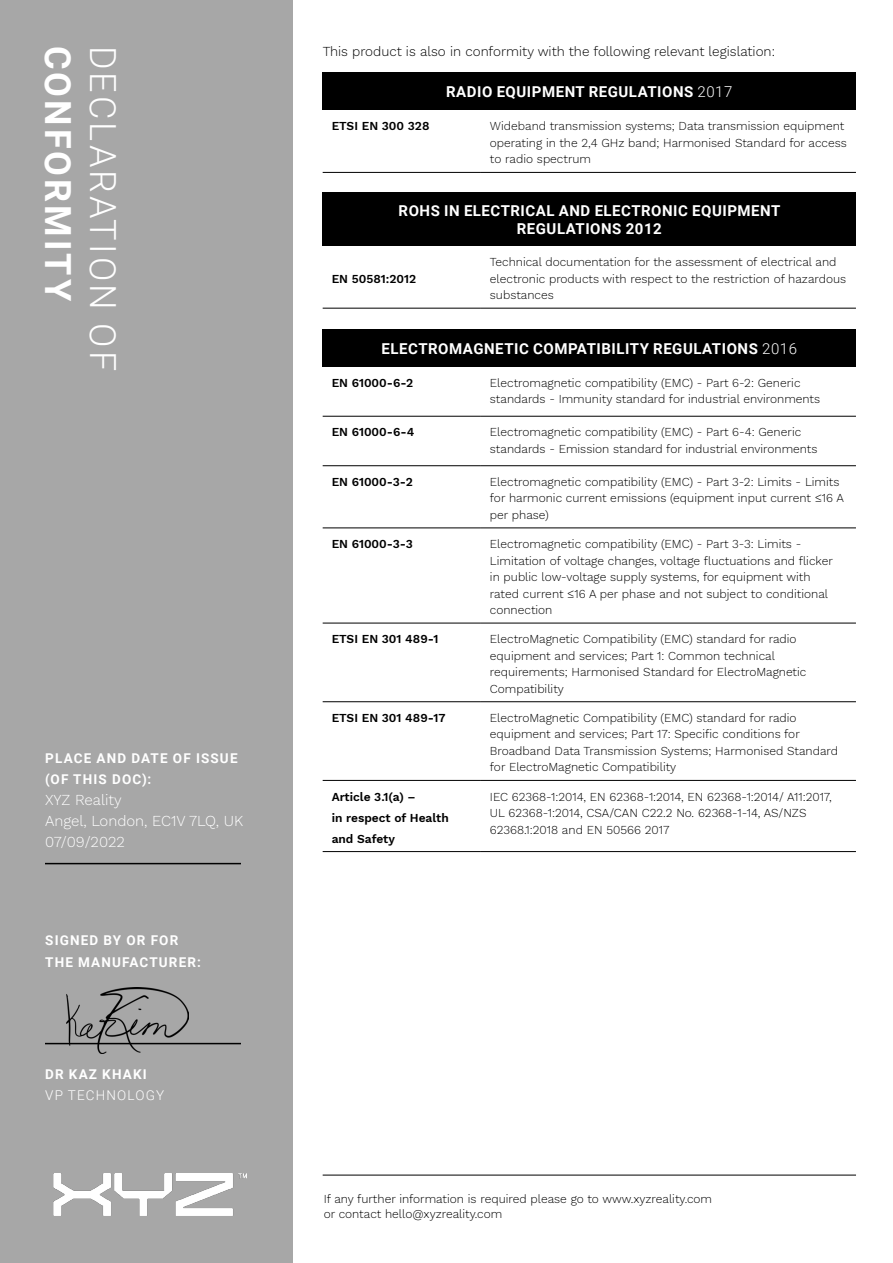
<style>
.page{position:relative;width:893px;height:1263px;background:#fff}
.page>*{position:absolute;margin:0;border:0;box-sizing:border-box;transform-origin:0 0}
.t1{font:300 36px "Roboto";letter-spacing:.085em;color:#fff}
.t2{font:700 36px "Roboto";letter-spacing:.085em;color:#fff}
.t3{font:700 15px/18px "Roboto";letter-spacing:.035em;color:#fff;text-align:center}
.t4{font:300 15px/21px "Work Sans";color:#fff}
.t5{font:700 13.5px/22.5px "Roboto";letter-spacing:.085em;color:#fff}
.t6{font:300 13.5px "Work Sans";color:#000}
.t7{font:300 13.5px "Roboto";letter-spacing:.085em;color:#fff}
.t8{font:300 12px/16.5px "Work Sans";color:#000}
.t9{font:600 12px/21px "Work Sans";color:#000}
.s1{font-weight:300}
</style>
<div class="page">
<div style="left:0;top:0;width:293px;height:1263px;background:#a7a7a7"></div>
<hr style="left:45px;top:863px;width:196px;height:1px;background:#000">
<hr style="left:45px;top:1043px;width:196px;height:1px;background:#000">
<img style="left:67px;top:987px;width:122px;height:67px">
<img style="left:53px;top:1173px;width:194px;height:42px">
<div style="left:323px;top:329px;width:533px;height:38px;background:#000"></div>
<hr style="left:323px;top:416px;width:158px;height:1px;background:#000">
<hr style="left:481px;top:416px;width:375px;height:1px;background:#000">
<hr style="left:323px;top:465px;width:158px;height:1px;background:#000">
<hr style="left:481px;top:465px;width:375px;height:1px;background:#000">
<hr style="left:323px;top:527px;width:158px;height:1px;background:#000">
<hr style="left:481px;top:527px;width:375px;height:1px;background:#000">
<hr style="left:323px;top:623px;width:158px;height:1px;background:#000">
<hr style="left:481px;top:623px;width:375px;height:1px;background:#000">
<hr style="left:323px;top:701px;width:158px;height:1px;background:#000">
<hr style="left:481px;top:701px;width:375px;height:1px;background:#000">
<hr style="left:323px;top:780px;width:158px;height:1px;background:#000">
<hr style="left:481px;top:780px;width:375px;height:1px;background:#000">
<hr style="left:323px;top:851px;width:158px;height:1px;background:#000">
<hr style="left:481px;top:851px;width:375px;height:1px;background:#000">
<hr style="left:323px;top:1175px;width:533px;height:1px;background:#000">
<div style="left:323px;top:193px;width:533px;height:53px;background:#000"></div>
<hr style="left:323px;top:308px;width:158px;height:1px;background:#000">
<hr style="left:481px;top:308px;width:375px;height:1px;background:#000">
<div style="left:323px;top:73px;width:533px;height:37px;background:#000"></div>
<hr style="left:323px;top:172px;width:158px;height:1px;background:#000">
<hr style="left:481px;top:172px;width:375px;height:1px;background:#000">
<h1 class="t2" style="left:83px;top:46px;width:257px;rotate:90deg">CONFORMITY</h1>
<h1 class="t1" style="left:128px;top:46px;width:327px;rotate:90deg">DECLARATION OF</h1>
<p class="t5" style="left:45px;top:747px;width:194px;line-height:21px">PLACE AND DATE OF ISSUE (OF THIS DOC):</p>
<p class="t4" style="left:45px;top:789px;width:200px">XYZ Reality<br>Angel, London, EC1V 7LQ, UK<br>07/09/2022</p>
<p class="t5" style="left:45px;top:928px;width:157px">SIGNED BY OR FOR<br>THE MANUFACTURER:</p>
<p class="t5" style="left:45px;top:1062px;width:103px">DR KAZ KHAKI</p>
<p class="t7" style="left:45px;top:1086px;width:120px">VP TECHNOLOGY</p>
<p class="t6" style="left:323px;top:41px;width:454px">This product is also in conformity with the following relevant legislation:</p>
<p class="t3" style="left:446px;top:82px;width:288px">RADIO EQUIPMENT REGULATIONS <span class="s1">2017</span></p>
<p class="t9" style="left:332px;top:115px;width:99px">ETSI EN 300 328</p>
<p class="t8" style="left:490px;top:118px;width:358px">Wideband transmission systems; Data transmission equipment operating in the 2,4 GHz band; Harmonised Standard for access to radio spectrum</p>
<p class="t3" style="left:399px;top:201px;width:383px">ROHS IN ELECTRICAL AND ELECTRONIC EQUIPMENT<br>REGULATIONS 2012</p>
<p class="t9" style="left:332px;top:268px;width:86px">EN 50581:2012</p>
<p class="t8" style="left:490px;top:253px;width:358px">Technical documentation for the assessment of electrical and electronic products with respect to the restriction of hazardous substances</p>
<p class="t3" style="left:382px;top:339px;width:417px">ELECTROMAGNETIC COMPATIBILITY REGULATIONS <span class="s1">2016</span></p>
<p class="t9" style="left:332px;top:372px;width:83px">EN 61000-6-2</p>
<p class="t8" style="left:490px;top:374px;width:332px">Electromagnetic compatibility (EMC) - Part 6-2: Generic standards - Immunity standard for industrial environments</p>
<p class="t9" style="left:332px;top:421px;width:84px">EN 61000-6-4</p>
<p class="t8" style="left:490px;top:424px;width:329px">Electromagnetic compatibility (EMC) - Part 6-4: Generic standards - Emission standard for industrial environments</p>
<p class="t9" style="left:332px;top:471px;width:83px">EN 61000-3-2</p>
<p class="t8" style="left:490px;top:473px;width:356px">Electromagnetic compatibility (EMC) - Part 3-2: Limits - Limits for harmonic current emissions (equipment input current ≤16 A per phase)</p>
<p class="t9" style="left:332px;top:533px;width:83px">EN 61000-3-3</p>
<p class="t8" style="left:490px;top:535px;width:344px">Electromagnetic compatibility (EMC) - Part 3-3: Limits - Limitation of voltage changes, voltage fluctuations and flicker in public low-voltage supply systems, for equipment with rated current ≤16 A per phase and not subject to conditional connection</p>
<p class="t9" style="left:332px;top:628px;width:108px">ETSI EN 301 489-1</p>
<p class="t8" style="left:490px;top:630px;width:318px">ElectroMagnetic Compatibility (EMC) standard for radio equipment and services; Part 1: Common technical requirements; Harmonised Standard for ElectroMagnetic Compatibility</p>
<p class="t9" style="left:332px;top:707px;width:115px">ETSI EN 301 489-17</p>
<p class="t8" style="left:490px;top:709px;width:350px">ElectroMagnetic Compatibility (EMC) standard for radio equipment and services; Part 17: Specific conditions for Broadband Data Transmission Systems; Harmonised Standard for ElectroMagnetic Compatibility</p>
<p class="t9" style="left:332px;top:785px;width:119px">Article 3.1(a) –<br>in respect of Health and Safety</p>
<p class="t8" style="left:490px;top:788px;width:343px">IEC 62368-1:2014, EN 62368-1:2014, EN 62368-1:2014/ A11:2017,<br>UL 62368-1:2014, CSA/CAN C22.2 No. 62368-1-14, AS/NZS<br>62368.1:2018 and EN 50566 2017</p>
<p class="t8" style="left:324px;top:1190px;width:390px">If any further information is required please go to www.xyzreality.com</p>
<p class="t8" style="left:324px;top:1205px;width:180px">or contact hello@xyzreality.com</p>
</div>
